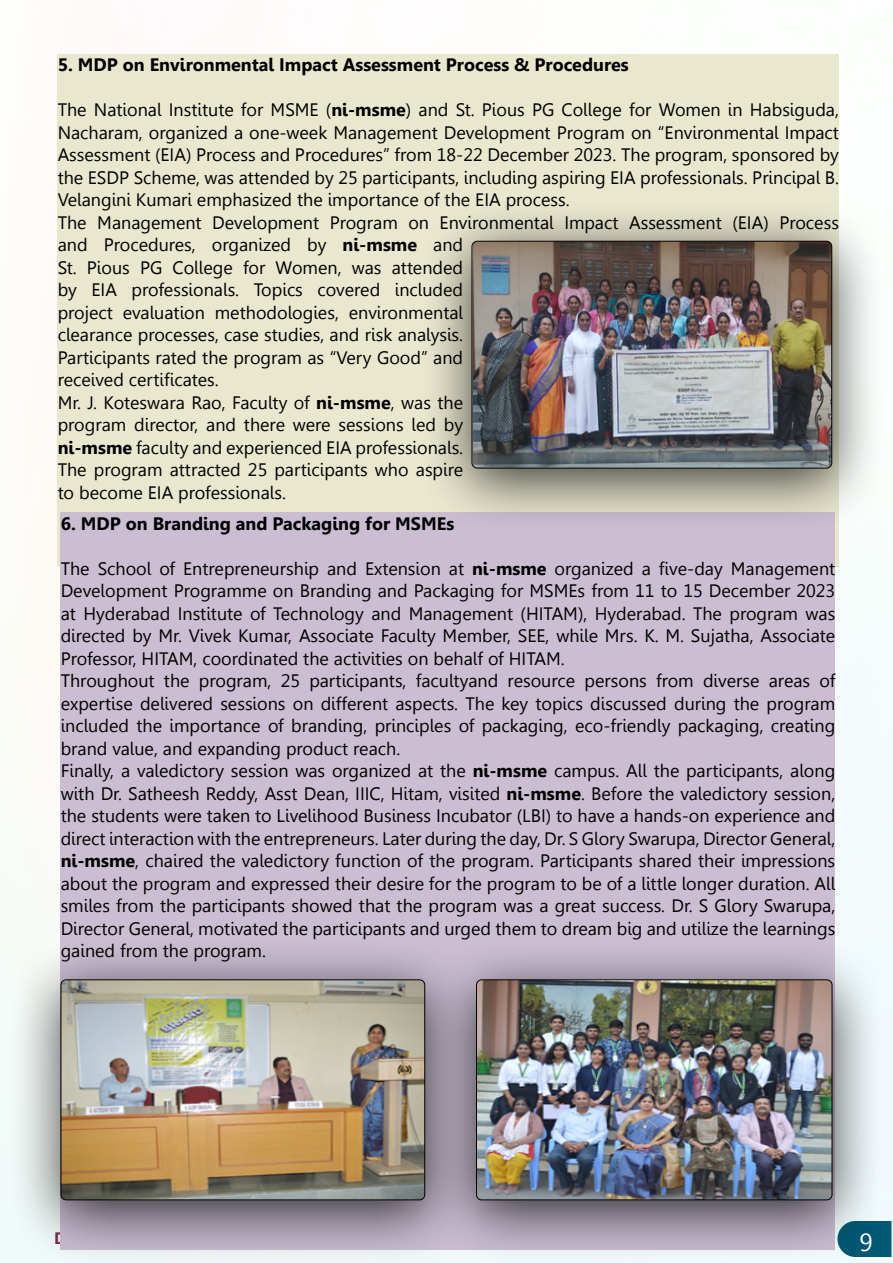
<style>
.page{position:relative;width:893px;height:1263px;background:#fff}
.page>*{position:absolute;margin:0;border:0;box-sizing:border-box;transform-origin:0 0}
.t1{font:24.75px "Leelawadee";color:#fff}
.t2{font:18px/22.5px "Leelawadee";color:#000}
.t3{font:700 18px "Leelawadee";color:#000}
.s1{font-weight:700}
</style>
<div class="page">
<svg style="left:885px;top:1221px;width:6px;height:36px"></svg>
<div style="left:58px;top:54px;width:781px;height:512px;background:#eae7cf"></div>
<div style="left:61px;top:512px;width:774px;height:738px;background:#cbbed2"></div>
<div style="left:8px;top:938px;width:470px;height:325px;background:#000;opacity:.75"></div>
<img style="left:61px;top:980px;width:363px;height:220px">
<div style="left:61px;top:979px;width:364px;height:221px;border:1px solid #000;border-radius:5px"></div>
<div style="left:424px;top:939px;width:461px;height:324px;background:#000;opacity:.75"></div>
<img style="left:476px;top:980px;width:356px;height:220px">
<div style="left:476px;top:979px;width:356px;height:221px;border:1px solid #000;border-radius:5px"></div>
<div style="left:420px;top:200px;width:465px;height:333px;background:#000;opacity:.75"></div>
<img style="left:473px;top:241px;width:359px;height:227px">
<div style="left:472px;top:241px;width:360px;height:227px;border:1px solid #000;border-radius:5px"></div>
<p class="t3" style="left:58px;top:54px;width:573px">5. MDP on Environmental Impact Assessment Process &amp; Procedures</p>
<p class="t2" style="left:58px;top:99px;width:783px">The National Institute for MSME (<span class="s1">ni-msme</span>) and St. Pious PG College for Women in Habsiguda, Nacharam, organized a one-week Management Development Program on “Environmental Impact Assessment (EIA) Process and Procedures” from 18-22 December 2023. The program, sponsored by the ESDP Scheme, was attended by 25 participants, including aspiring EIA professionals. Principal B.<br>Velangini Kumari emphasized the importance of the EIA process.<br>The Management Development Program on Environmental Impact Assessment (EIA) Process and Procedures, organized by <span class="s1">ni-msme</span> and<br>St. Pious PG College for Women, was attended<br>by EIA professionals. Topics covered included<br>project evaluation methodologies, environmental<br>clearance processes, case studies, and risk analysis.<br>Participants rated the program as “Very Good” and<br>received certificates.<br>Mr. J. Koteswara Rao, Faculty of <span class="s1">ni-msme</span>, was the<br>program director, and there were sessions led by<br><span class="s1">ni-msme</span> faculty and experienced EIA professionals.<br>The program attracted 25 participants who aspire<br>to become EIA professionals.</p>
<p class="t3" style="left:61px;top:513px;width:395px">6. MDP on Branding and Packaging for MSMEs</p>
<p class="t2" style="left:61px;top:557px;width:776px">The School of Entrepreneurship and Extension at <span class="s1">ni-msme</span> organized a five-day Management Development Programme on Branding and Packaging for MSMEs from 11 to 15 December 2023 at Hyderabad Institute of Technology and Management (HITAM), Hyderabad. The program was directed by Mr. Vivek Kumar, Associate Faculty Member, SEE, while Mrs. K. M. Sujatha, Associate Professor, HITAM, coordinated the activities on behalf of HITAM.<br>Throughout the program, 25 participants, facultyand resource persons from diverse areas of expertise delivered sessions on different aspects. The key topics discussed during the program included the importance of branding, principles of packaging, eco-friendly packaging, creating brand value, and expanding product reach.<br>Finally, a valedictory session was organized at the <span class="s1">ni-msme</span> campus. All the participants, along with Dr. Satheesh Reddy, Asst Dean, IIIC, Hitam, visited <span class="s1">ni-msme</span>. Before the valedictory session, the students were taken to Livelihood Business Incubator (LBI) to have a hands-on experience and direct interaction with the entrepreneurs. Later during the day, Dr. S Glory Swarupa, Director General, <span class="s1">ni-msme</span>, chaired the valedictory function of the program. Participants shared their impressions about the program and expressed their desire for the program to be of a little longer duration. All smiles from the participants showed that the program was a great success. Dr. S Glory Swarupa, Director General, motivated the participants and urged them to dream big and utilize the learnings gained from the program.</p>
<h1 class="t1" style="left:859px;top:1228px;width:15px">9</h1>
</div>
